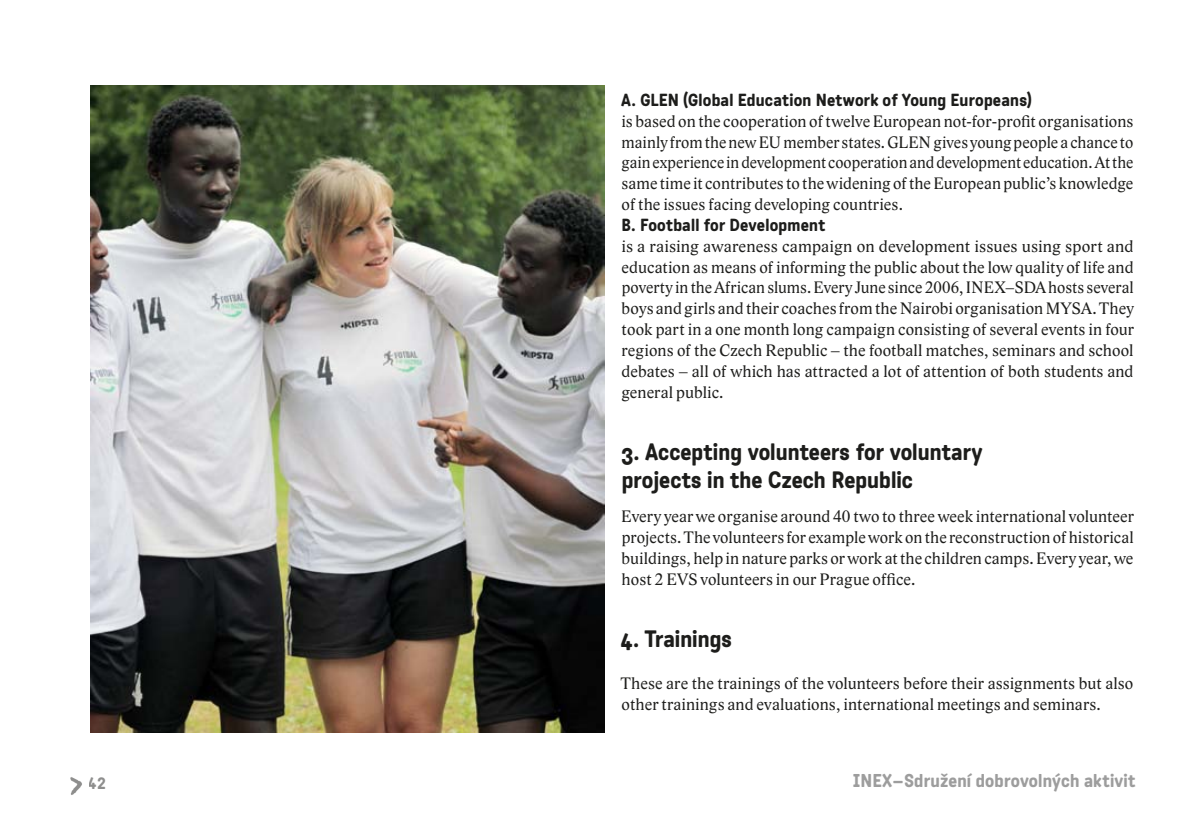
<style>
.page{position:relative;width:1191px;height:840px;background:#fff}
.page>*{position:absolute;margin:0;border:0;box-sizing:border-box;transform-origin:0 0}
.t1{font:500 23px/28px "Katarine Std";color:#1d1d1b}
.t2{font:500 18px "Katarine Std";letter-spacing:.01em;color:#9d9d9d}
.t3{font:17px/20.8px "Lido ST";letter-spacing:.01em;color:#1d1d1b}
.t4{font:500 16px "Katarine Std";color:#1d1d1b}
.s1{font-family:"Katarine Std";font-weight:500}
</style>
<div class="page">
<img style="left:70px;top:777px;width:12px;height:18px">
<img style="left:91px;top:85px;width:513px;height:646px">
<p class="t3" style="left:621px;top:90px;width:514px"><span class="s1">A. GLEN (Global Education Network of Young Europeans)<br></span>is based on the cooperation of twelve European not-for-profit organisations mainly from the new EU member states. GLEN gives young people a chance to gain experience in development cooperation and development education. At the same time it contributes to the widening of the European public’s knowledge of the issues facing developing countries.<br><span class="s1">B. Football for Development<br></span>is a raising awareness campaign on development issues using sport and education as means of informing the public about the low quality of life and poverty in the African slums. Every June since 2006, INEX–SDA hosts several boys and girls and their coaches from the Nairobi organisation MYSA. They took part in a one month long campaign consisting of several events in four regions of the Czech Republic – the football matches, seminars and school debates – all of which has attracted a lot of attention of both students and general public.</p>
<p class="t1" style="left:621px;top:436px;width:363px">3. Accepting volunteers for voluntary projects in the Czech Republic</p>
<p class="t3" style="left:621px;top:506px;width:514px;text-align:justify">Every year we organise around 40 two to three week international volunteer projects. The volunteers for example work on the reconstruction of historical buildings, help in nature parks or work at the children camps. Every year, we host 2 EVS volunteers in our Prague office.</p>
<p class="t1" style="left:620px;top:624px;width:113px">4. Trainings</p>
<p class="t3" style="left:621px;top:672px;width:514px">These are the trainings of the volunteers before their assignments but also other trainings and evaluations, international meetings and seminars.</p>
<p class="t4" style="left:89px;top:772px;width:18px">42</p>
<p class="t2" style="left:853px;top:767px;width:284px">INEX–Sdružení dobrovolných aktivit</p>
</div>
